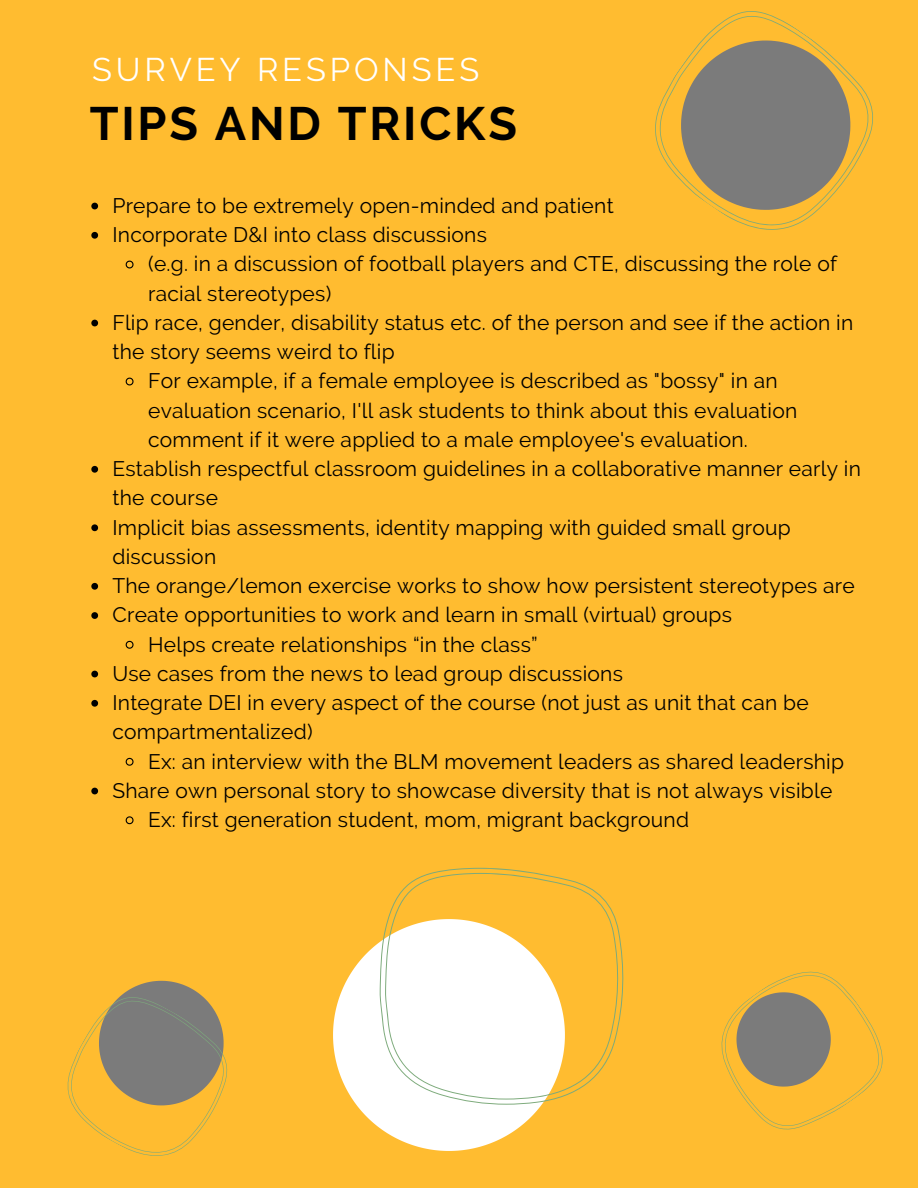
<style>
.page{position:relative;width:918px;height:1188px;background:#ffbc30}
.page>*{position:absolute;margin:0;border:0;box-sizing:border-box;transform-origin:0 0}
.t1{font:700 46.65px "Raleway";letter-spacing:.06em;color:#000}
.t2{font:32.7px "Raleway";letter-spacing:.12em;color:#fff}
.t3{font:21px/29.2px "Raleway";letter-spacing:.01em;color:#000}
</style>
<div class="page">
<svg style="left:91px;top:203px;width:7px;height:6px"></svg>
<svg style="left:91px;top:232px;width:7px;height:7px"></svg>
<svg style="left:125px;top:260px;width:9px;height:9px"></svg>
<svg style="left:91px;top:320px;width:7px;height:6px"></svg>
<svg style="left:125px;top:377px;width:9px;height:9px"></svg>
<svg style="left:91px;top:466px;width:7px;height:7px"></svg>
<svg style="left:91px;top:524px;width:7px;height:7px"></svg>
<svg style="left:91px;top:583px;width:7px;height:7px"></svg>
<svg style="left:91px;top:612px;width:7px;height:7px"></svg>
<svg style="left:125px;top:640px;width:9px;height:9px"></svg>
<svg style="left:91px;top:671px;width:7px;height:6px"></svg>
<svg style="left:91px;top:700px;width:7px;height:7px"></svg>
<svg style="left:125px;top:757px;width:9px;height:9px"></svg>
<svg style="left:91px;top:788px;width:7px;height:6px"></svg>
<svg style="left:125px;top:816px;width:9px;height:9px"></svg>
<svg style="left:333px;top:942px;width:209px;height:209px;fill:#fff"></svg>
<svg style="left:380px;top:868px;width:244px;height:237px;fill:#fff"></svg>
<svg style="left:655px;top:11px;width:218px;height:219px"></svg>
<svg style="left:67px;top:980px;width:161px;height:176px"></svg>
<svg style="left:721px;top:971px;width:162px;height:159px"></svg>
<h2 class="t2" style="left:92px;top:51px;width:389px">SURVEY RESPONSES</h2>
<h1 class="t1" style="left:90px;top:97px;width:429px">TIPS AND TRICKS</h1>
<p class="t3" style="left:112px;top:191px;width:503px">Prepare to be extremely open-minded and patient<br>Incorporate D&amp;I into class discussions</p>
<p class="t3" style="left:148px;top:249px;width:690px">(e.g. in a discussion of football players and CTE, discussing the role of</p>
<p class="t3" style="left:148px;top:279px;width:185px">racial stereotypes)</p>
<p class="t3" style="left:112px;top:308px;width:742px">Flip race, gender, disability status etc. of the person and see if the action in</p>
<p class="t3" style="left:112px;top:337px;width:284px">the story seems weird to flip</p>
<p class="t3" style="left:148px;top:366px;width:631px">For example, if a female employee is described as "bossy" in an</p>
<p class="t3" style="left:148px;top:396px;width:651px">evaluation scenario, I'll ask students to think about this evaluation</p>
<p class="t3" style="left:148px;top:425px;width:601px">comment if it were applied to a male employee's evaluation.</p>
<p class="t3" style="left:112px;top:454px;width:750px">Establish respectful classroom guidelines in a collaborative manner early in</p>
<p class="t3" style="left:112px;top:483px;width:107px">the course</p>
<p class="t3" style="left:112px;top:513px;width:680px">Implicit bias assessments, identity mapping with guided small group</p>
<p class="t3" style="left:112px;top:542px;width:105px">discussion</p>
<p class="t3" style="left:112px;top:571px;width:744px">The orange/lemon exercise works to show how persistent stereotypes are</p>
<p class="t3" style="left:112px;top:600px;width:621px">Create opportunities to work and learn in small (virtual) groups</p>
<p class="t3" style="left:148px;top:630px;width:391px">Helps create relationships “in the class”</p>
<p class="t3" style="left:112px;top:659px;width:512px">Use cases from the news to lead group discussions</p>
<p class="t3" style="left:112px;top:688px;width:698px">Integrate DEI in every aspect of the course (not just as unit that can be</p>
<p class="t3" style="left:112px;top:717px;width:202px">compartmentalized)</p>
<p class="t3" style="left:148px;top:747px;width:698px">Ex: an interview with the BLM movement leaders as shared leadership</p>
<p class="t3" style="left:112px;top:776px;width:721px">Share own personal story to showcase diversity that is not always visible</p>
<p class="t3" style="left:148px;top:805px;width:543px">Ex: first generation student, mom, migrant background</p>
</div>
